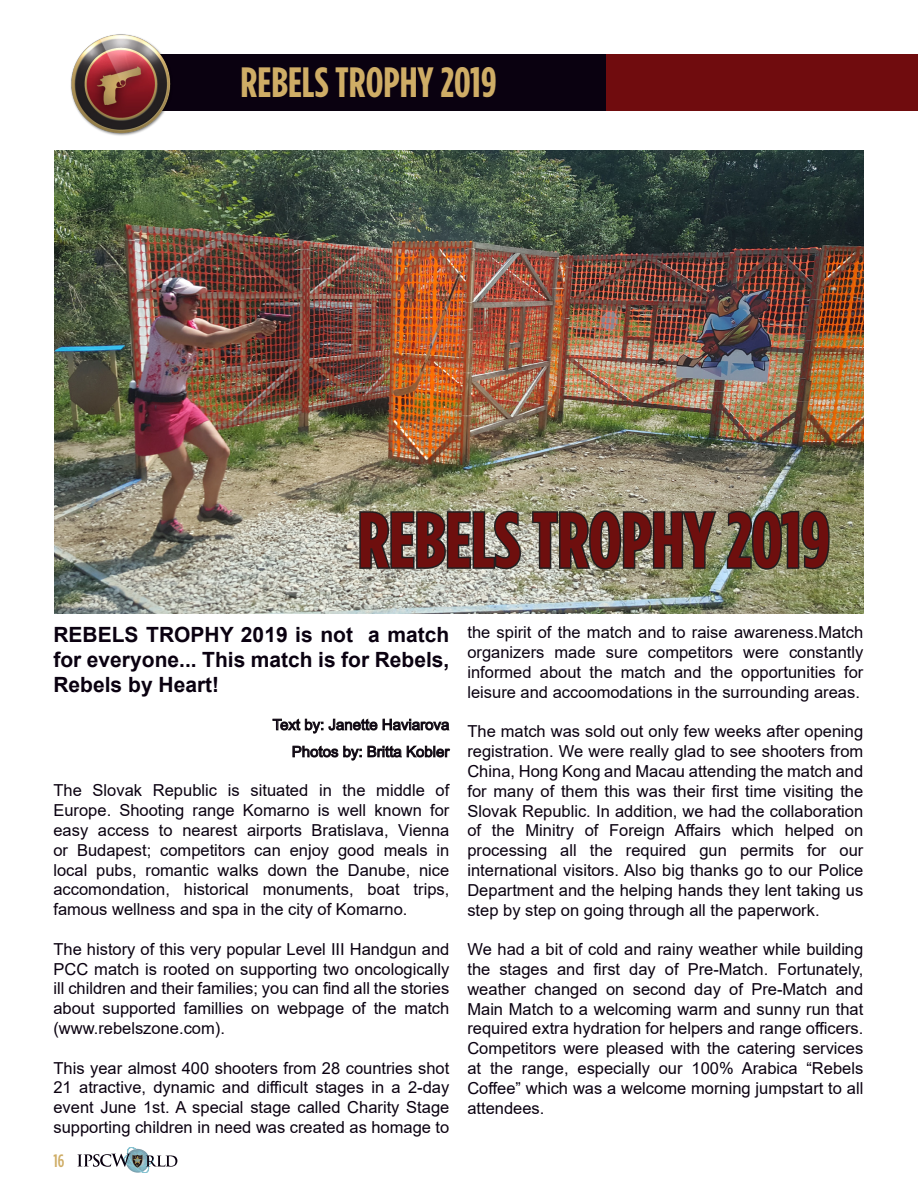
<style>
.page{position:relative;width:918px;height:1188px;background:#fff}
.page>*{position:absolute;margin:0;border:0;box-sizing:border-box;transform-origin:0 0}
.FEATURE_1_TITLE_2{font:700 condensed 78px "Gotham HTF";color:#6e0f0e}
.IPSC_page_name{font:700 condensed 42.3px "Gotham HTF";color:#cfad66}
.BODY_TEXT_BLACK{font:700 21px/25.2px "Arial";color:#0a0110;text-align:justify}
.t1{font:500 condensed 18px "Gotham HTF";color:#cfad66}
.BODY_TEXT_BLACK-2{font:16.5px/19.8px "Arial";color:#0a0110;text-align:justify}
.BODY_TEXT_BLACK-3{font:15px "Arial";color:#0a0110}
</style>
<div class="page">
<svg style="left:77px;top:1147px;width:100px;height:26px"></svg>
<img style="left:54px;top:151px;width:810px;height:462px">
<div style="left:156px;top:55px;width:459px;height:56px;background:#0a0110"></div>
<img style="left:54px;top:34px;width:135px;height:117px">
<div style="left:607px;top:55px;width:311px;height:56px;background:#700c0e"></div>
<svg style="left:272px;top:718px;width:178px;height:16px"></svg>
<svg style="left:292px;top:745px;width:69px;height:16px"></svg>
<svg style="left:367px;top:745px;width:83px;height:13px"></svg>
<svg style="left:358px;top:509px;width:164px;height:62px;background:#86847b"></svg>
<svg style="left:531px;top:509px;width:187px;height:62px;background:#7e7b6a"></svg>
<img style="left:724px;top:509px;width:107px;height:62px">
<p class="IPSC_page_name" style="left:241px;top:59px;width:258px">REBELS TROPHY 2019</p>
<p class="FEATURE_1_TITLE_2" style="left:358px;top:496px;width:473px">REBELS TROPHY 2019</p>
<p class="BODY_TEXT_BLACK" style="left:53px;top:622px;width:397px">REBELS TROPHY 2019 is not a match for everyone... This match is for Rebels, Rebels by Heart!</p>
<p class="BODY_TEXT_BLACK-3" style="left:273px;top:714px;width:178px">Text by: Janette Haviarova</p>
<p class="BODY_TEXT_BLACK-3" style="left:292px;top:741px;width:159px">Photos by: Britta Kobler</p>
<p class="BODY_TEXT_BLACK-2" style="left:53px;top:781px;width:397px">The Slovak Republic is situated in the middle of Europe. Shooting range Komarno is well known for easy access to nearest airports Bratislava, Vienna or Budapest; competitors can enjoy good meals in local pubs, romantic walks down the Danube, nice accomondation, historical monuments, boat trips, famous wellness and spa in the city of Komarno.</p>
<p class="BODY_TEXT_BLACK-2" style="left:53px;top:939px;width:397px">The history of this very popular Level III Handgun and PCC match is rooted on supporting two oncologically ill children and their families; you can find all the stories about supported famillies on webpage of the match (www.rebelszone.com).</p>
<p class="BODY_TEXT_BLACK-2" style="left:53px;top:1058px;width:397px">This year almost 400 shooters from 28 countries shot 21 atractive, dynamic and difficult stages in a 2-day event June 1st. A special stage called Charity Stage supporting children in need was created as homage to</p>
<p class="t1" style="left:53px;top:1151px;width:12px">16</p>
<p class="BODY_TEXT_BLACK-2" style="left:467px;top:623px;width:397px">the spirit of the match and to raise awareness.Match organizers made sure competitors were constantly informed about the match and the opportunities for leisure and accoomodations in the surrounding areas.</p>
<p class="BODY_TEXT_BLACK-2" style="left:467px;top:722px;width:397px">The match was sold out only few weeks after opening registration. We were really glad to see shooters from China, Hong Kong and Macau attending the match and for many of them this was their first time visiting the Slovak Republic. In addition, we had the collaboration of the Minitry of Foreign Affairs which helped on processing all the required gun permits for our international visitors. Also big thanks go to our Police Department and the helping hands they lent taking us step by step on going through all the paperwork.</p>
<p class="BODY_TEXT_BLACK-2" style="left:467px;top:939px;width:397px">We had a bit of cold and rainy weather while building the stages and first day of Pre-Match. Fortunately, weather changed on second day of Pre-Match and Main Match to a welcoming warm and sunny run that required extra hydration for helpers and range officers.<br>Competitors were pleased with the catering services at the range, especially our 100% Arabica “Rebels Coffee” which was a welcome morning jumpstart to all attendees.</p>
</div>
